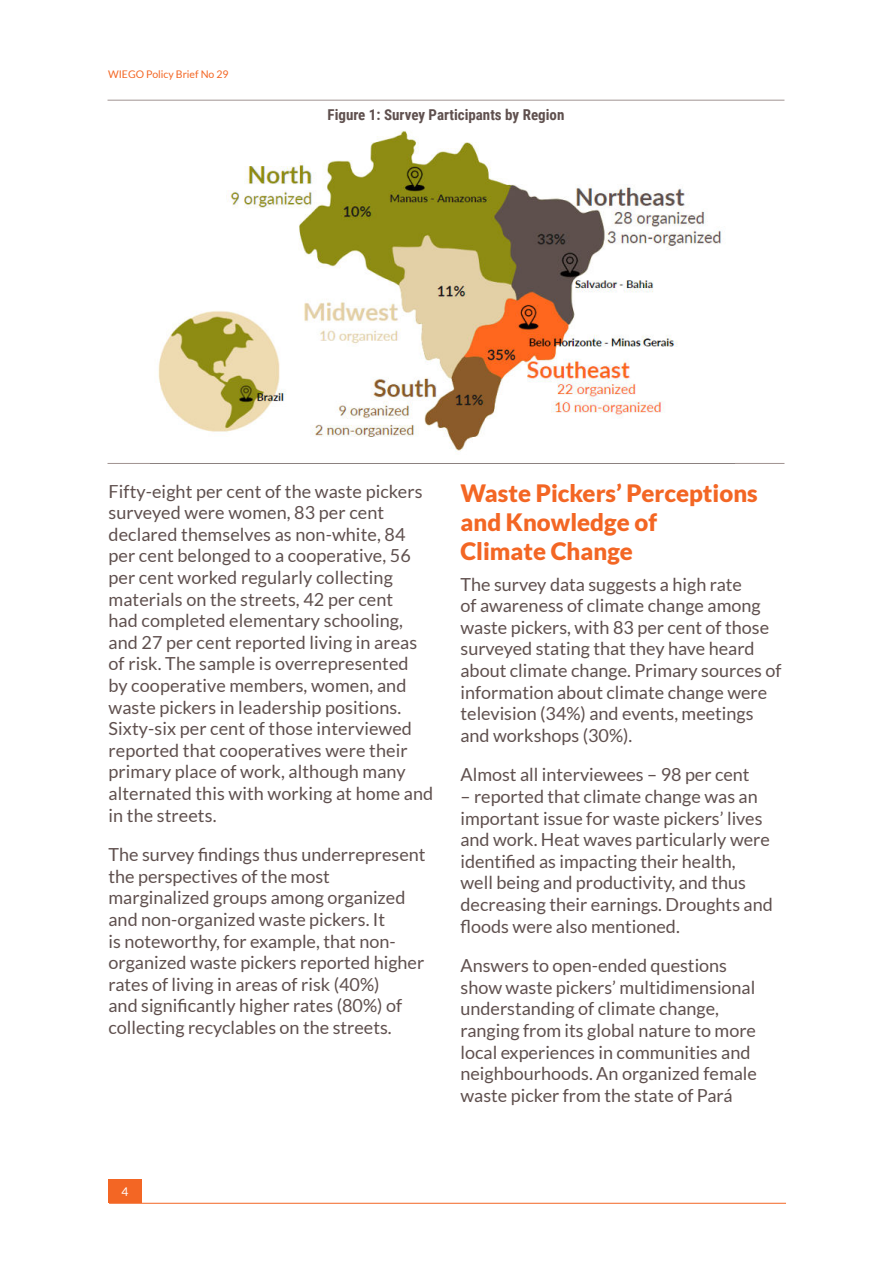
<style>
.page{position:relative;width:893px;height:1263px;background:#fff}
.page>*{position:absolute;margin:0;border:0;box-sizing:border-box;transform-origin:0 0}
.t1{font:900 24px/28.8px "Lato";color:#f36624}
.t2{font:18px/21.6px "Lato";color:#5f504e}
.t3{font:700 15px "Roboto Condensed";color:#5f504e}
.t4{font:12px "Lato";color:#fff}
.t5{font:10.5px "Lato";color:#f36624}
</style>
<div class="page">
<hr style="left:108px;top:100px;width:676px;height:1px;background:#a09391">
<hr style="left:108px;top:463px;width:676px;height:1px;background:#a09391">
<img style="left:158px;top:130px;width:564px;height:322px">
<hr style="left:109px;top:1203px;width:677px;height:1px;background:#f36624">
<div style="left:108px;top:1180px;width:34px;height:23px;background:#f36624"></div>
<p class="t5" style="left:108px;top:70px;width:122px">WIEGO Policy Brief No 29</p>
<p class="t3" style="left:328px;top:108px;width:238px">Figure 1: Survey Participants by Region</p>
<p class="t2" style="left:109px;top:481px;width:326px">Fifty-eight per cent of the waste pickers surveyed were women, 83 per cent declared themselves as non-white, 84 per cent belonged to a cooperative, 56 per cent worked regularly collecting materials on the streets, 42 per cent<br>had completed elementary schooling, and 27 per cent reported living in areas of risk. The sample is overrepresented<br>by cooperative members, women, and waste pickers in leadership positions.<br>Sixty-six per cent of those interviewed reported that cooperatives were their primary place of work, although many alternated this with working at home and in the streets.</p>
<p class="t2" style="left:109px;top:844px;width:318px">The survey findings thus underrepresent the perspectives of the most marginalized groups among organized and non-organized waste pickers. It<br>is noteworthy, for example, that non&shy;organized waste pickers reported higher rates of living in areas of risk (40%)<br>and significantly higher rates (80%) of collecting recyclables on the streets.</p>
<h1 class="t1" style="left:460px;top:481px;width:299px">Waste Pickers’ Perceptions and Knowledge of<br>Climate Change</h1>
<p class="t2" style="left:460px;top:574px;width:322px">The survey data suggests a high rate<br>of awareness of climate change among waste pickers, with 83 per cent of those surveyed stating that they have heard about climate change. Primary sources of information about climate change were television (34%) and events, meetings and workshops (30%).</p>
<p class="t2" style="left:460px;top:765px;width:291px">Almost all interviewees – 98 per cent</p>
<p class="t2" style="left:460px;top:787px;width:314px">– reported that climate change was an important issue for waste pickers’ lives and work. Heat waves particularly were identified as impacting their health,<br>well being and productivity, and thus decreasing their earnings. Droughts and floods were also mentioned.</p>
<p class="t2" style="left:460px;top:956px;width:298px">Answers to open-ended questions show waste pickers’ multidimensional understanding of climate change, ranging from its global nature to more local experiences in communities and neighbourhoods. An organized female waste picker from the state of Pará</p>
<p class="t4" style="left:121px;top:1187px;width:8px">4</p>
</div>
